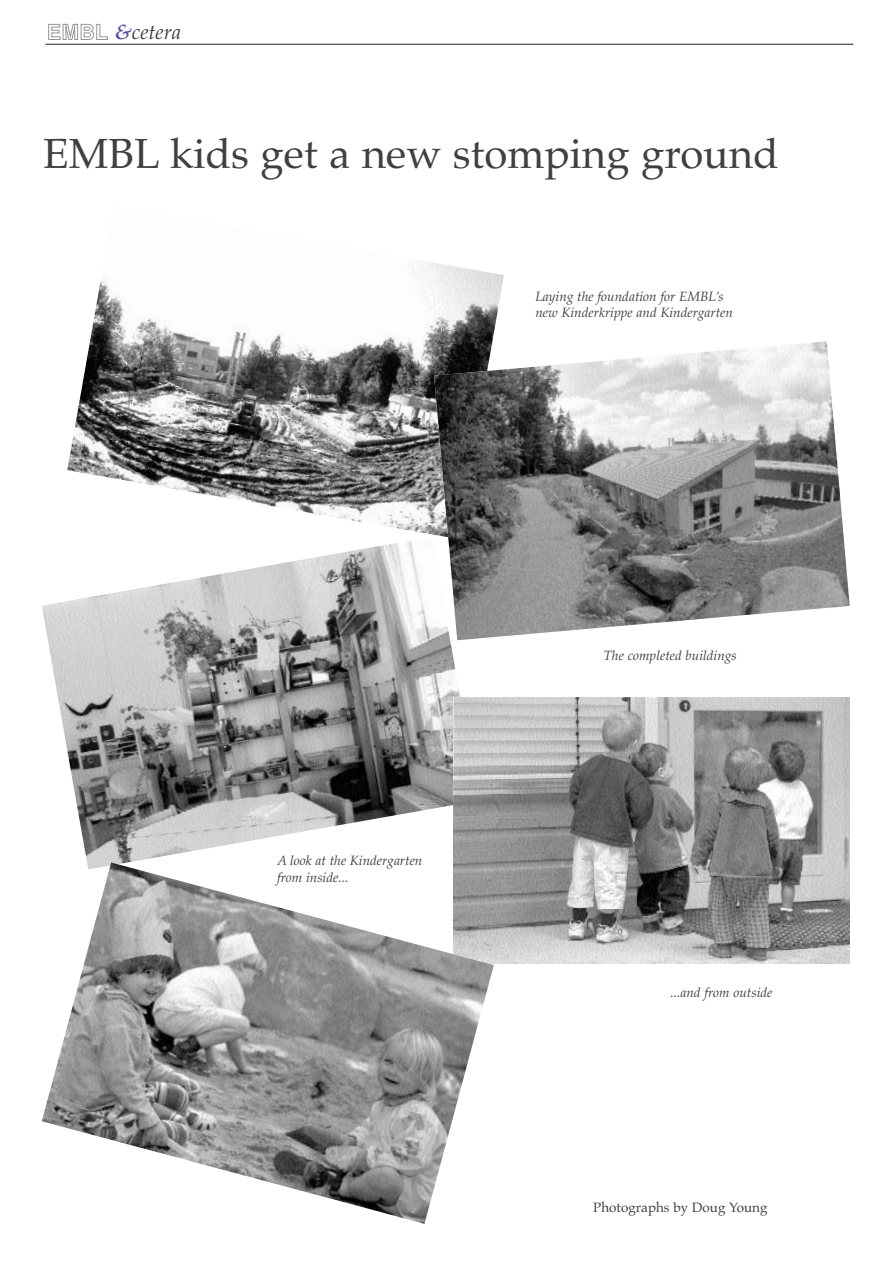
<style>
.page{position:relative;width:893px;height:1263px;background:#fff}
.page>*{position:absolute;margin:0;border:0;box-sizing:border-box;transform-origin:0 0}
.t1{font:42px "Palatino";color:#404041}
.t2{font:italic 21px "Palatino";color:#404041}
.t3{font:italic 13.5px/16.5px "Palatino";color:#404041}
.t4{font:13.5px "Palatino";color:#404041}
.s1{font-family:"Helvetica";font-weight:700;font-style:normal;color:#fff}
.s2{font-weight:700;color:#524fa1}
</style>
<div class="page">
<hr style="left:46px;top:44px;width:807px;height:1px;background:#231f20">
<img style="left:67px;top:260px;width:437px;height:275px">
<img style="left:434px;top:341px;width:416px;height:298px">
<img style="left:42px;top:537px;width:436px;height:325px">
<img style="left:453px;top:698px;width:397px;height:265px">
<img style="left:42px;top:862px;width:452px;height:362px">
<h2 class="t2" style="left:47px;top:22px;width:136px"><span class="s1">EMBL</span> <span class="s2">&amp;</span>cetera</h2>
<h1 class="t1" style="left:43px;top:134px;width:737px">EMBL kids get a new stomping ground</h1>
<p class="t3" style="left:535px;top:289px;width:199px">Laying the foundation for EMBL’s new Kinderkrippe and Kindergarten</p>
<p class="t3" style="left:277px;top:853px;width:147px">A look at the Kindergarten from inside...</p>
<p class="t3" style="left:604px;top:648px;width:135px">The completed buildings</p>
<p class="t3" style="left:670px;top:985px;width:104px">...and from outside</p>
<p class="t4" style="left:593px;top:1201px;width:176px">Photographs by Doug Young</p>
</div>
